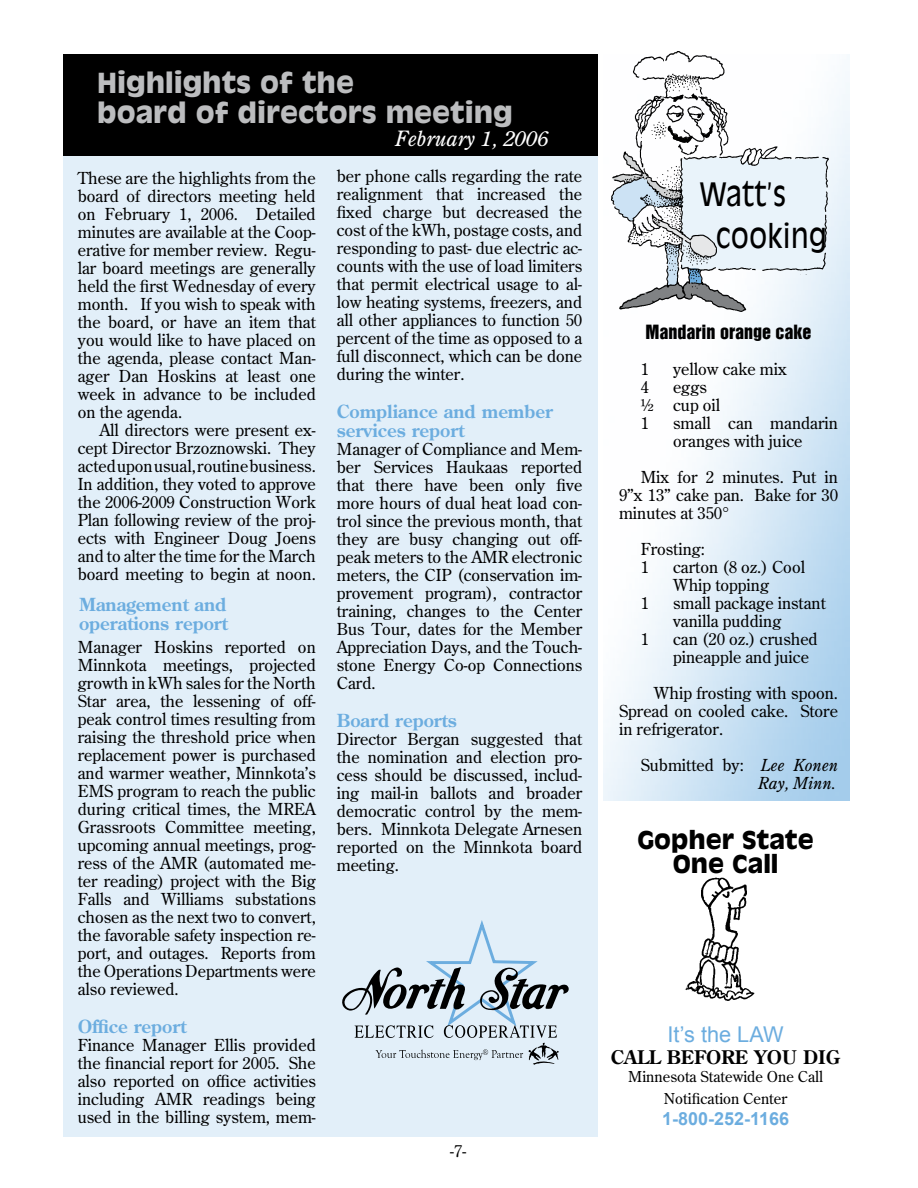
<style>
.page{position:relative;width:918px;height:1188px;background:#fff}
.page>*{position:absolute;margin:0;border:0;box-sizing:border-box;transform-origin:0 0}
.t1{font:31.5px/42px "Antique Olive";color:#000;scale:.85 1}
.t2{font:700 27px/30px "Antique Olive";color:#bcbdbf}
.t3{font:700 24px/24.8px "Antique Olive";color:#000;text-align:center}
.t4{font:21.75px "Arial";color:#6caddf}
.t5{font:italic 21px "Century Old Style Std";color:#fff}
.t6{font:700 18.75px "Century Old Style Std";color:#000}
.t7{font:700 18px/19.5px "Century Old Style Std";color:#6caddf}
.t8{font:18px "Switzerland Inserat";color:#000}
.t9{font:700 18px "Arial";color:#6caddf}
.t10{font:16.5px/18px "Century Old Style Std";color:#000;text-align:justify}
.t11{font:italic 16.5px/18px "Century Old Style Std";color:#000;text-align:right}
.t12{font:15px/21.6px "Century Old Style Std";color:#000;text-align:center}
.s1{font-style:normal}
</style>
<div class="page">
<div style="left:63px;top:155px;width:534px;height:982px;background:#e2eff9"></div>
<div style="left:63px;top:54px;width:534px;height:101px;background:#000"></div>
<svg style="left:342px;top:921px;width:227px;height:144px"></svg>
<img style="left:685px;top:877px;width:70px;height:124px">
<img style="left:604px;top:82px;width:246px;height:718px">
<img style="left:611px;top:52px;width:218px;height:259px">
<h2 class="t2" style="left:97px;top:67px;width:417px">Highlights of the<br>board of directors meeting</h2>
<p class="t5" style="left:395px;top:125px;width:155px">February 1, 2006</p>
<p class="t10" style="left:78px;top:169px;width:240px">These are the highlights from the board of directors meeting held on February 1, 2006. Detailed minutes are available at the Coop&shy;erative for member review. Regu&shy;lar board meetings are generally held the first Wednesday of every month. If you wish to speak with the board, or have an item that you would like to have placed on the agenda, please contact Man&shy;ager Dan Hoskins at least one week in advance to be included on the agenda.</p>
<p class="t10" style="left:78px;top:421px;width:239px;text-indent:22px">All directors were present ex&shy;cept Director Brzoznowski. They acted upon usual, routine business.<br>In addition, they voted to approve the 2006-2009 Construction Work Plan following review of the proj&shy;ects with Engineer Doug Joens and to alter the time for the March board meeting to begin at noon.</p>
<p class="t7" style="left:79px;top:594px;width:150px">Management and operations report</p>
<p class="t10" style="left:78px;top:638px;width:240px">Manager Hoskins reported on Minnkota meetings, projected growth in kWh sales for the North Star area, the lessening of off&shy;peak control times resulting from raising the threshold price when replacement power is purchased and warmer weather, Minnkota’s EMS program to reach the public during critical times, the MREA Grassroots Committee meeting, upcoming annual meetings, prog&shy;ress of the AMR (automated me&shy;ter reading) project with the Big Falls and Williams substations chosen as the next two to convert, the favorable safety inspection re&shy;port, and outages. Reports from the Operations Departments were also reviewed.</p>
<p class="t7" style="left:78px;top:1016px;width:110px">Office report</p>
<p class="t10" style="left:78px;top:1036px;width:239px">Finance Manager Ellis provided the financial report for 2005. She also reported on office activities including AMR readings being used in the billing system, mem-</p>
<p class="t10" style="left:337px;top:167px;width:247px">ber phone calls regarding the rate realignment that increased the fixed charge but decreased the cost of the kWh, postage costs, and responding to past- due electric ac&shy;counts with the use of load limiters that permit electrical usage to al&shy;low heating systems, freezers, and all other appliances to function 50 percent of the time as opposed to a full disconnect, which can be done during the winter.</p>
<p class="t7" style="left:337px;top:401px;width:218px">Compliance and member services report</p>
<p class="t10" style="left:337px;top:440px;width:247px">Manager of Compliance and Mem&shy;ber Services Haukaas reported that there have been only five more hours of dual heat load con&shy;trol since the previous month, that they are busy changing out off&shy;peak meters to the AMR electronic meters, the CIP (conservation im&shy;provement program), contractor training, changes to the Center Bus Tour, dates for the Member Appreciation Days, and the Touch&shy;stone Energy Co-op Connections Card.</p>
<p class="t7" style="left:337px;top:710px;width:122px">Board reports</p>
<p class="t10" style="left:337px;top:730px;width:247px">Director Bergan suggested that the nomination and election pro&shy;cess should be discussed, includ&shy;ing mail-in ballots and broader democratic control by the mem&shy;bers. Minnkota Delegate Arnesen reported on the Minnkota board meeting.</p>
<p class="t10" style="left:450px;top:1142px;width:18px">-7-</p>
<h1 class="t1" style="left:716px;top:173px;width:132px;text-indent:-16px">Watt’s cooking</h1>
<p class="t8" style="left:646px;top:322px;width:167px">Mandarin orange cake</p>
<p class="t10" style="left:641px;top:360px;width:10px">1</p>
<p class="t10" style="left:673px;top:360px;width:115px">yellow cake mix</p>
<p class="t10" style="left:641px;top:378px;width:10px">4</p>
<p class="t10" style="left:641px;top:378px;width:81px;text-align:left;text-indent:32px">eggs ½ cup oil<br>1</p>
<p class="t10" style="left:673px;top:414px;width:167px">small can mandarin oranges with juice</p>
<p class="t10" style="left:619px;top:468px;width:220px;text-indent:22px">Mix for 2 minutes. Put in 9”x 13” cake pan. Bake for 30 minutes at 350°</p>
<p class="t10" style="left:641px;top:540px;width:66px">Frosting:<br>1</p>
<p class="t10" style="left:673px;top:558px;width:133px">carton (8 oz.) Cool<br>Whip topping</p>
<p class="t10" style="left:641px;top:594px;width:10px">1</p>
<p class="t10" style="left:673px;top:594px;width:154px">small package instant vanilla pudding</p>
<p class="t10" style="left:641px;top:630px;width:10px">1</p>
<p class="t10" style="left:673px;top:630px;width:146px">can (20 oz.) crushed pineapple and juice</p>
<p class="t10" style="left:619px;top:684px;width:220px;text-indent:35px">Whip frosting with spoon.<br>Spread on cooled cake. Store in refrigerator.</p>
<p class="t11" style="left:641px;top:756px;width:199px"><span class="s1">Submitted by:</span> Lee Konen<br>Ray, Minn.</p>
<h3 class="t3" style="left:637px;top:827px;width:178px">Gopher State<br>One Call</h3>
<h3 class="t4" style="left:668px;top:1021px;width:118px">It’s the LAW</h3>
<p class="t6" style="left:611px;top:1045px;width:231px">CALL BEFORE YOU DIG</p>
<p class="t12" style="left:628px;top:1066px;width:196px">Minnesota Statewide One Call<br>Notification Center</p>
<p class="t9" style="left:662px;top:1107px;width:129px">1-800-252-1166</p>
</div>
